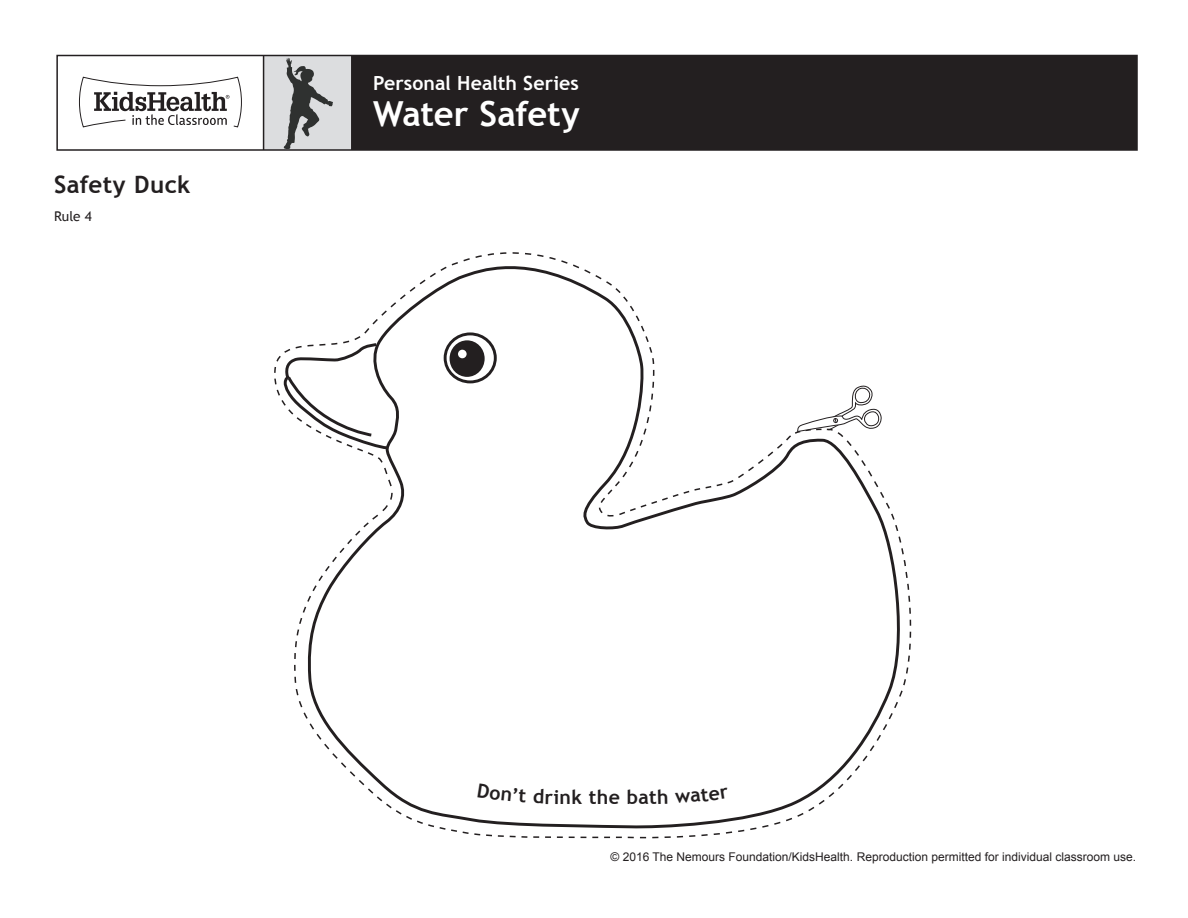
<style>
.page{position:relative;width:1188px;height:918px;background:#fff}
.page>*{position:absolute;margin:0;border:0;box-sizing:border-box;transform-origin:0 0}
.t1{font:700 34.5px "Trebuchet MS";letter-spacing:-.005em;color:#fff}
.Handout_Title{font:700 24px "Trebuchet MS";letter-spacing:.015em;color:#231f20}
.t2{font:700 19.5px "Trebuchet MS";color:#fff}
.Handout_Title-2{font:700 19.5px "Trebuchet MS";letter-spacing:.015em;color:#231f20}
.t3{font:13.5px "Trebuchet MS";color:#231f20}
.t4{font:12px "Arial";color:#231f20}
</style>
<div class="page">
<div style="left:264px;top:56px;width:88px;height:94px;background:#dcdddf"></div>
<div style="left:352px;top:56px;width:785px;height:94px;background:#231f20"></div>
<svg style="left:79px;top:76px;width:163px;height:52px"></svg>
<hr style="left:351px;top:56px;width:2px;height:94px;background:#231f20">
<hr style="left:263px;top:56px;width:1px;height:94px;background:#231f20">
<div style="left:56px;top:55px;width:1082px;height:96px;border:2px solid #231f20"></div>
<svg style="left:284px;top:57px;width:49px;height:91px"></svg>
<svg style="left:908px;top:583px;width:4px;height:87px"></svg>
<svg style="left:304px;top:252px;width:604px;height:577px"></svg>
<svg style="left:274px;top:333px;width:115px;height:124px"></svg>
<svg style="left:445px;top:334px;width:50px;height:48px"></svg>
<div style="left:444px;top:332px;width:53px;height:51px;border:3px solid #231f20;border-radius:50%"></div>
<div style="left:450px;top:340px;width:35px;height:37px;background:#231f20;border-radius:50%"></div>
<div style="left:458px;top:350px;width:9px;height:8px;background:#fff;border-radius:50%"></div>
<svg style="left:793px;top:383px;width:94px;height:119px"></svg>
<svg style="left:477px;top:783px;width:49px;height:20px"></svg>
<svg style="left:534px;top:789px;width:24px;height:15px"></svg>
<svg style="left:649px;top:789px;width:18px;height:15px"></svg>
<svg style="left:675px;top:788px;width:54px;height:15px"></svg>
<p class="Handout_Title" style="left:54px;top:170px;width:138px">Safety Duck</p>
<p class="t3" style="left:54px;top:208px;width:40px">Rule 4</p>
<h3 class="t2" style="left:373px;top:71px;width:207px">Personal Health Series</h3>
<h1 class="t1" style="left:373px;top:93px;width:208px">Water Safety</h1>
<p class="Handout_Title-2" style="left:560px;top:785px;width:91px">nk the ba</p>
<p class="t4" style="left:611px;top:849px;width:527px">© 2016 The Nemours Foundation/KidsHealth. Reproduction permitted for individual classroom use.</p>
</div>
